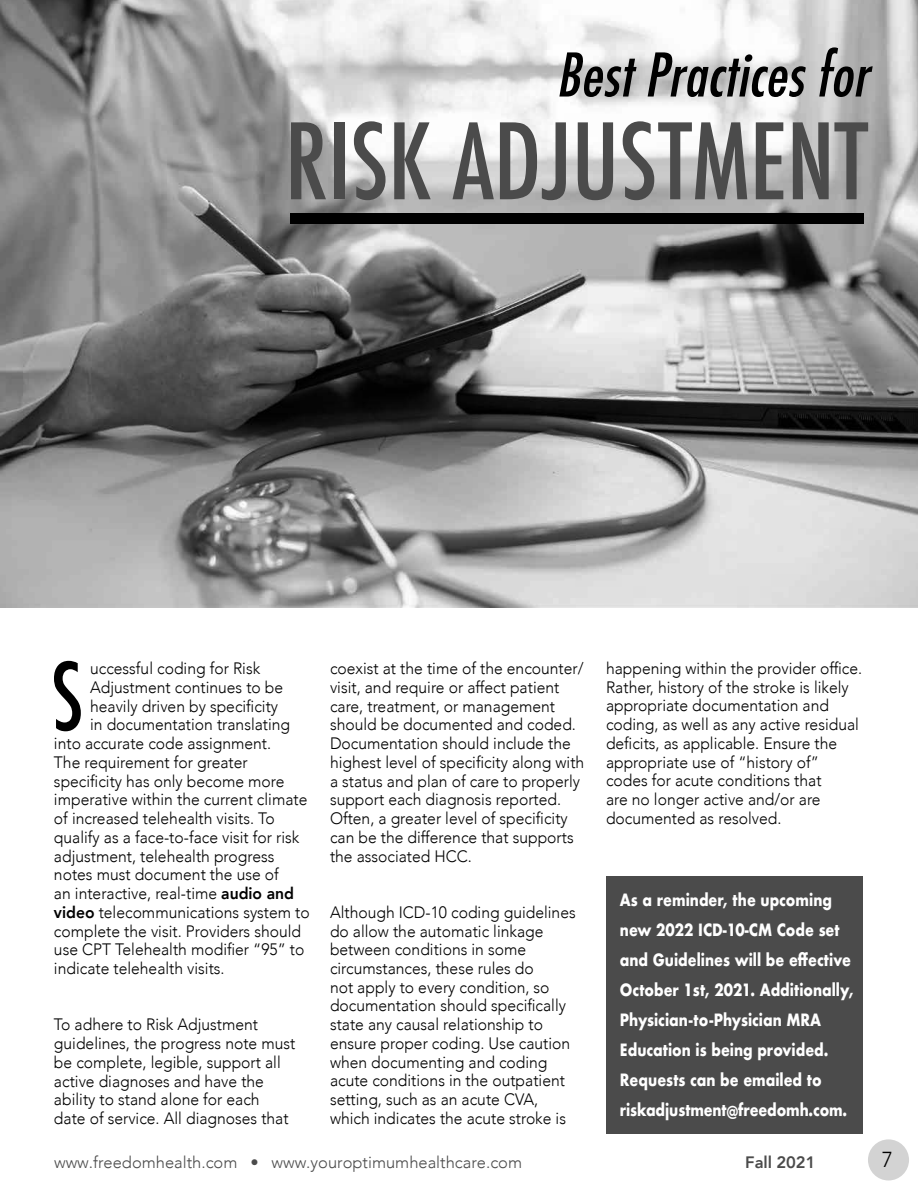
<style>
.page{position:relative;width:918px;height:1188px;background:#fff}
.page>*{position:absolute;margin:0;border:0;box-sizing:border-box;transform-origin:0 0}
.t1{font:500 condensed 102px "Futura";color:#4b4b4b}
.t2{font:500 condensed 91.05px "Futura";color:#000;scale:.95 1}
.t3{font:italic 500 condensed 58.5px "Futura";color:#000}
.t4{font:300 21.6px "Avenir";color:#000}
.t5{font:300 16.5px/18.8px "Avenir";color:#000;scale:.95 1}
.t6{font:700 16.5px/30px "Futura";color:#fff;scale:.83 1}
.t7{font:300 16.5px "Avenir";color:#4b4b4b}
.t8{font:800 16.5px "Avenir";color:#4b4b4b}
.s1{font-weight:800}
</style>
<div class="page">
<div style="left:868px;top:1139px;width:41px;height:41px;background:#cecece;border-radius:50%"></div>
<div style="left:607px;top:876px;width:256px;height:257px;background:#4b4b4b"></div>
<img style="left:0;top:0;width:918px;height:607px">
<div style="left:290px;top:213px;width:574px;height:10px;background:#000"></div>
<p class="t3" style="left:556px;top:37px;width:327px">BestPracticesfor</p>
<p class="t1" style="left:285px;top:96px;width:584px">RISK ADJUSTMENT</p>
<p class="t2" style="left:51px;top:639px;width:35px">S</p>
<p class="t5" style="left:90px;top:659px;width:205px">uccessful coding for Risk<br>Adjustment continues to be</p>
<p class="t5" style="left:90px;top:697px;width:199px">heavily driven by specificity</p>
<p class="t5" style="left:54px;top:715px;width:250px;text-indent:36px">in documentation translating into accurate code assignment.<br>The requirement for greater</p>
<p class="t5" style="left:54px;top:772px;width:244px">specificity has only become more</p>
<p class="t5" style="left:54px;top:790px;width:271px">imperative within the current climate of increased telehealth visits. To qualify as a face-to-face visit for risk adjustment, telehealth progress notes must document the use of<br>an interactive, real-time <span class="s1">audio and video</span> telecommunications system to complete the visit. Providers should</p>
<p class="t5" style="left:54px;top:940px;width:265px">use CPT Telehealth modifier “95” to</p>
<p class="t5" style="left:54px;top:959px;width:181px">indicate telehealth visits.</p>
<p class="t5" style="left:54px;top:1015px;width:256px">To adhere to Risk Adjustment guidelines, the progress note must be complete, legible, support all active diagnoses and have the ability to stand alone for each date of service. All diagnoses that</p>
<p class="t5" style="left:330px;top:659px;width:268px">coexist at the time of the encounter/ visit, and require or affect patient care, treatment, or management should be documented and coded.<br>Documentation should include the</p>
<p class="t5" style="left:330px;top:753px;width:269px">highest level of specificity along with</p>
<p class="t5" style="left:330px;top:772px;width:265px">a status and plan of care to properly support each diagnosis reported.</p>
<p class="t5" style="left:330px;top:809px;width:252px">Often, a greater level of specificity</p>
<p class="t5" style="left:330px;top:828px;width:258px">can be the difference that supports the associated HCC.</p>
<p class="t5" style="left:330px;top:903px;width:260px">Although ICD-10 coding guidelines do allow the automatic linkage between conditions in some circumstances, these rules do<br>not apply to every condition, so</p>
<p class="t5" style="left:330px;top:996px;width:250px">documentation should specifically</p>
<p class="t5" style="left:330px;top:1015px;width:254px">state any causal relationship to ensure proper coding. Use caution when documenting and coding acute conditions in the outpatient setting, such as an acute CVA, which indicates the acute stroke is</p>
<p class="t5" style="left:606px;top:659px;width:271px">happening within the provider office.</p>
<p class="t5" style="left:606px;top:678px;width:268px">Rather, history of the stroke is likely appropriate documentation and coding, as well as any active residual</p>
<p class="t5" style="left:606px;top:734px;width:245px">deficits, as applicable. Ensure the</p>
<p class="t5" style="left:606px;top:753px;width:228px">appropriate use of “history of” codes for acute conditions that are no longer active and/or are documented as resolved.</p>
<p class="t6" style="left:620px;top:884px;width:283px">As a reminder, the upcoming new 2022 ICD-10-CM Code set and Guidelines will be effective<br>October 1st, 2021. Additionally,<br>Physician-to-Physician MRA</p>
<p class="t6" style="left:620px;top:1034px;width:253px">Education is being provided.</p>
<p class="t6" style="left:620px;top:1064px;width:275px">Requests can be emailed to riskadjustment@freedomh.com.</p>
<p class="t7" style="left:54px;top:1152px;width:470px">www.freedomhealth.com • www.youroptimumhealthcare.com</p>
<p class="t8" style="left:745px;top:1149px;width:72px">Fall 2021</p>
<h3 class="t4" style="left:882px;top:1147px;width:13px">7</h3>
</div>
